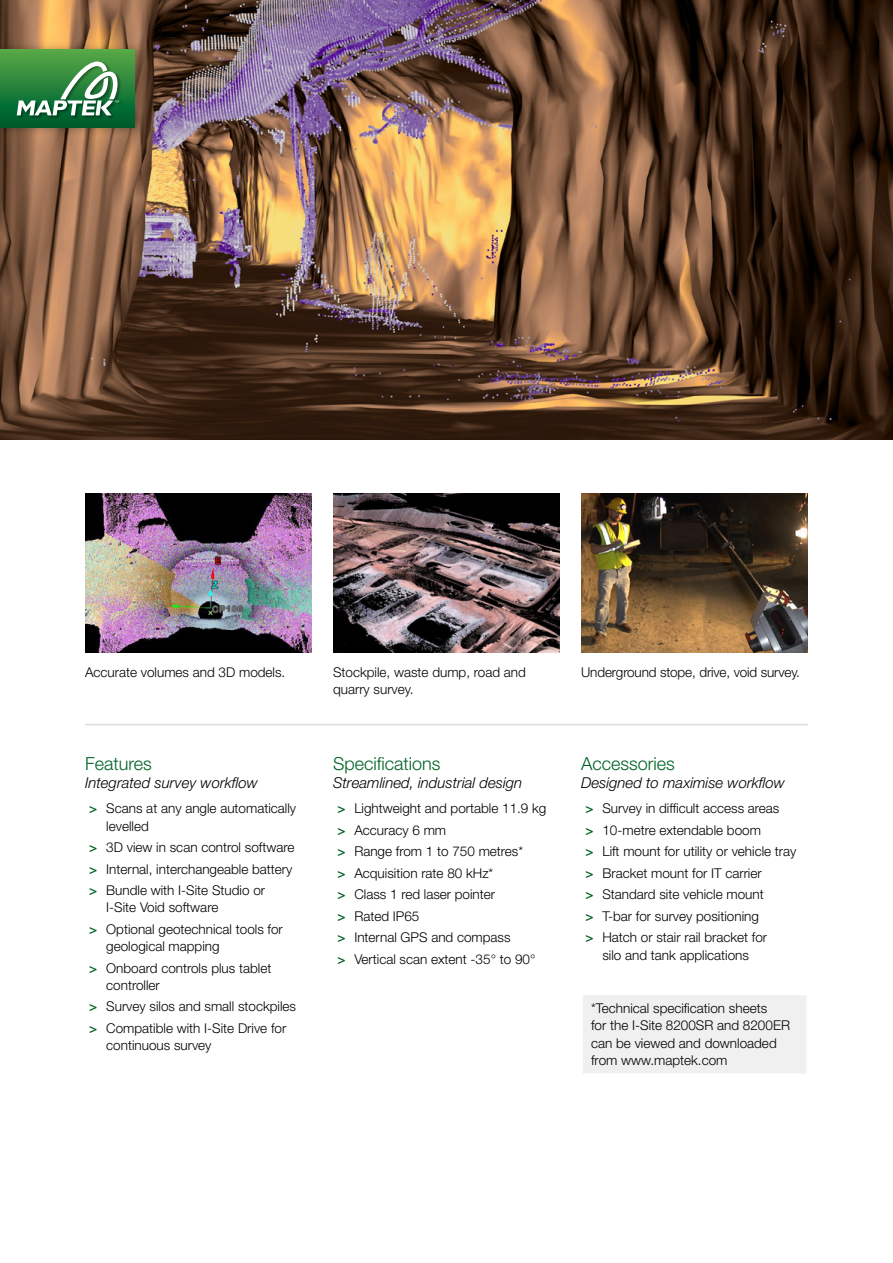
<style>
.page{position:relative;width:893px;height:1263px;background:#fff}
.page>*{position:absolute;margin:0;border:0;box-sizing:border-box;transform-origin:0 0}
.Green_list_heading{font:300 18px "Helvetica Neue LT Std";color:#006225}
.Bold_body_-_Roman_10{font:italic 300 15px "Helvetica Neue LT Std";color:#000}
.Body_-_Light_9pt{font:300 13.5px/17.2px "Helvetica Neue LT Std";color:#000}
.s1{font-weight:500;color:#006225}
</style>
<div class="page">
<hr style="left:85px;top:724px;width:723px;height:1px;background:#dcddde">
<div style="left:582px;top:994px;width:225px;height:80px;background:#ebebec"></div>
<div style="left:581px;top:993px;width:227px;height:82px;border:2px solid #fff"></div>
<img style="left:85px;top:493px;width:227px;height:159px">
<img style="left:333px;top:493px;width:227px;height:159px">
<img style="left:581px;top:493px;width:227px;height:159px">
<img style="left:0;top:0;width:893px;height:439px">
<div style="left:0;top:41px;width:146px;height:95px;background:#000;opacity:.3"></div>
<div style="left:0;top:50px;width:134px;height:78px;background:linear-gradient(to bottom,#57a848,#00592c)"></div>
<div style="left:16px;top:61px;width:107px;height:58px;background:#000;opacity:.35"></div>
<svg style="left:17px;top:62px;width:102px;height:53px"></svg>
<p class="Body_-_Light_9pt" style="left:85px;top:663px;width:202px">Accurate volumes and 3D models.</p>
<p class="Body_-_Light_9pt" style="left:333px;top:663px;width:194px">Stockpile, waste dump, road and quarry survey.</p>
<p class="Body_-_Light_9pt" style="left:581px;top:663px;width:220px">Underground stope, drive, void survey.</p>
<p class="Green_list_heading" style="left:85px;top:753px;width:68px">Features</p>
<p class="Bold_body_-_Roman_10" style="left:85px;top:773px;width:174px">Integrated survey workflow</p>
<p class="Body_-_Light_9pt" style="left:106px;top:800px;width:191px;text-indent:-17px"><span class="s1">&gt;</span> Scans at any angle automatically levelled</p>
<p class="Body_-_Light_9pt" style="left:89px;top:838px;width:207px"><span class="s1">&gt;</span> 3D view in scan control software</p>
<p class="Body_-_Light_9pt" style="left:89px;top:860px;width:205px"><span class="s1">&gt;</span> Internal, interchangeable battery</p>
<p class="Body_-_Light_9pt" style="left:106px;top:881px;width:160px;text-indent:-17px"><span class="s1">&gt;</span> Bundle with I-Site Studio or<br>I-Site Void software</p>
<p class="Body_-_Light_9pt" style="left:106px;top:920px;width:178px;text-indent:-17px"><span class="s1">&gt;</span> Optional geotechnical tools for geological mapping</p>
<p class="Body_-_Light_9pt" style="left:106px;top:959px;width:167px;text-indent:-17px"><span class="s1">&gt;</span> Onboard controls plus tablet controller</p>
<p class="Body_-_Light_9pt" style="left:89px;top:998px;width:208px"><span class="s1">&gt;</span> Survey silos and small stockpiles</p>
<p class="Body_-_Light_9pt" style="left:106px;top:1019px;width:182px;text-indent:-17px"><span class="s1">&gt;</span> Compatible with I-Site Drive for continuous survey</p>
<p class="Green_list_heading" style="left:333px;top:753px;width:109px">Specifications</p>
<p class="Bold_body_-_Roman_10" style="left:333px;top:773px;width:191px">Streamlined, industrial design</p>
<p class="Body_-_Light_9pt" style="left:337px;top:800px;width:211px"><span class="s1">&gt;</span> Lightweight and portable 11.9 kg</p>
<p class="Body_-_Light_9pt" style="left:337px;top:821px;width:110px"><span class="s1">&gt;</span> Accuracy 6 mm</p>
<p class="Body_-_Light_9pt" style="left:337px;top:843px;width:187px"><span class="s1">&gt;</span> Range from 1 to 750 metres*</p>
<p class="Body_-_Light_9pt" style="left:337px;top:864px;width:158px"><span class="s1">&gt;</span> Acquisition rate 80 kHz*</p>
<p class="Body_-_Light_9pt" style="left:337px;top:886px;width:159px"><span class="s1">&gt;</span> Class 1 red laser pointer</p>
<p class="Body_-_Light_9pt" style="left:337px;top:907px;width:84px"><span class="s1">&gt;</span> Rated IP65</p>
<p class="Body_-_Light_9pt" style="left:337px;top:929px;width:175px"><span class="s1">&gt;</span> Internal GPS and compass</p>
<p class="Body_-_Light_9pt" style="left:337px;top:950px;width:200px"><span class="s1">&gt;</span> Vertical scan extent -35° to 90°</p>
<p class="Green_list_heading" style="left:581px;top:753px;width:95px">Accessories</p>
<p class="Bold_body_-_Roman_10" style="left:581px;top:773px;width:205px">Designed to maximise workflow</p>
<p class="Body_-_Light_9pt" style="left:585px;top:800px;width:196px"><span class="s1">&gt;</span> Survey in difficult access areas</p>
<p class="Body_-_Light_9pt" style="left:585px;top:821px;width:177px"><span class="s1">&gt;</span> 10-metre extendable boom</p>
<p class="Body_-_Light_9pt" style="left:585px;top:843px;width:213px"><span class="s1">&gt;</span> Lift mount for utility or vehicle tray</p>
<p class="Body_-_Light_9pt" style="left:585px;top:864px;width:178px"><span class="s1">&gt;</span> Bracket mount for IT carrier</p>
<p class="Body_-_Light_9pt" style="left:585px;top:886px;width:180px"><span class="s1">&gt;</span> Standard site vehicle mount</p>
<p class="Body_-_Light_9pt" style="left:585px;top:907px;width:175px"><span class="s1">&gt;</span> T-bar for survey positioning</p>
<p class="Body_-_Light_9pt" style="left:585px;top:929px;width:183px;text-align:center"><span class="s1">&gt;</span> Hatch or stair rail bracket for silo and tank applications</p>
<p class="Body_-_Light_9pt" style="left:591px;top:999px;width:200px">*Technical specification sheets<br>for the I-Site 8200SR and 8200ER can be viewed and downloaded from www.maptek.com</p>
</div>
